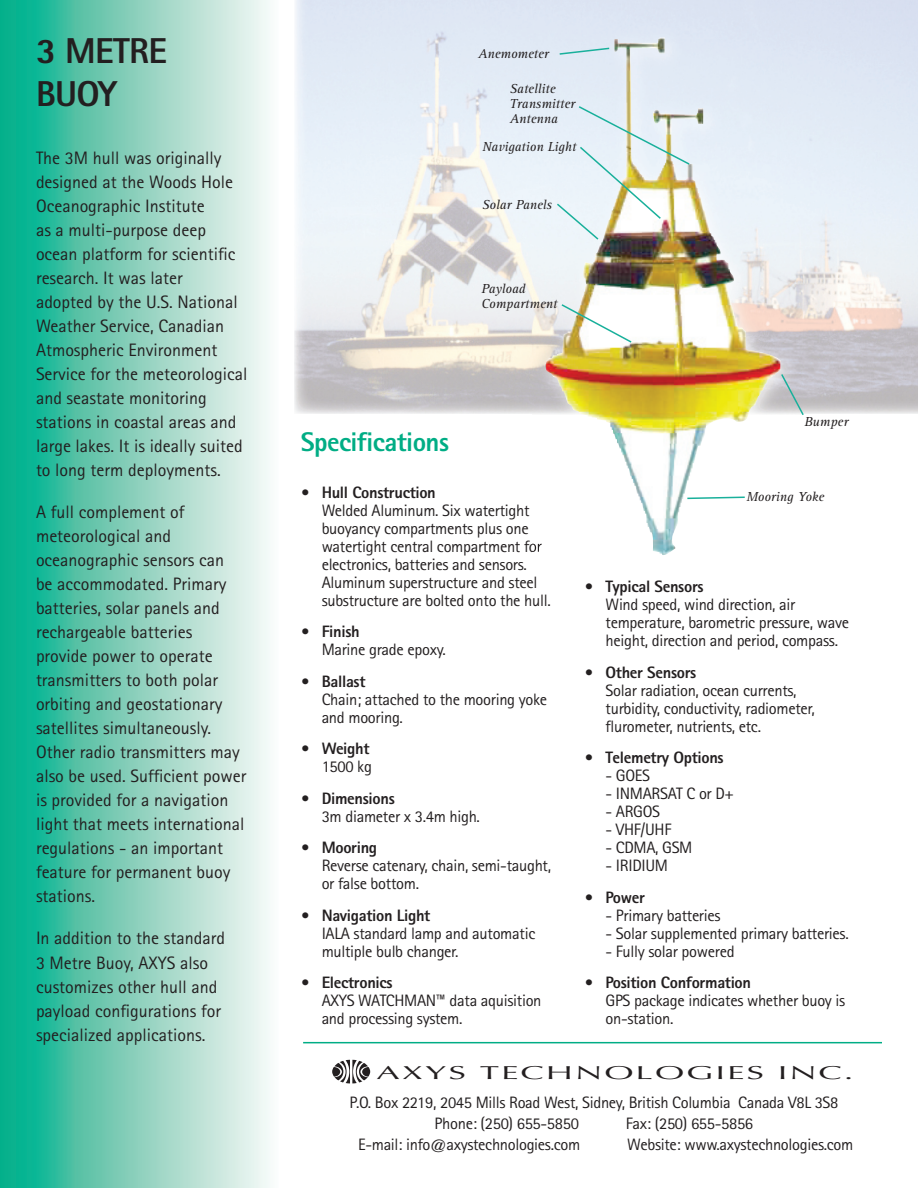
<style>
.page{position:relative;width:918px;height:1188px;background:#fff}
.page>*{position:absolute;margin:0;border:0;box-sizing:border-box;transform-origin:0 0}
.t1{font:800 36px/43.5px "AT Rotis Sans Serif";letter-spacing:-.02em;color:#231f20}
.t2{font:800 27px "AT Rotis Sans Serif";letter-spacing:-.02em;color:#00ad85}
.t3{font:18.75px "Optima";letter-spacing:.055em;color:#231f20;scale:1.87 1}
.t4{font:18px/24px "AT Rotis Sans Serif";color:#231f20}
.t5{font:16.5px/18px "AT Rotis Sans Serif";letter-spacing:-.02em;color:#231f20}
.t6{font:800 16.5px "AT Rotis Sans Serif";letter-spacing:-.02em;color:#231f20}
.t7{font:italic 13.5px/15px "Rotis Serif";color:#231f20}
</style>
<div class="page">
<svg style="left:0;top:0;width:270px;height:1188px"></svg>
<svg style="left:332px;top:1060px;width:38px;height:23px"></svg>
<hr style="left:303px;top:1042px;width:579px;height:1px;background:#00ad85">
<img style="left:294px;top:0;width:260px;height:414px">
<img style="left:803px;top:51px;width:115px;height:363px">
<img style="left:533px;top:26px;width:270px;height:447px">
<img style="left:533px;top:543px;width:9px;height:9px">
<img style="left:630px;top:38px;width:151px;height:517px">
<svg style="left:558px;top:47px;width:53px;height:9px"></svg>
<img style="left:555px;top:105px;width:136px;height:136px">
<svg style="left:560px;top:303px;width:73px;height:41px"></svg>
<svg style="left:780px;top:372px;width:25px;height:45px"></svg>
<svg style="left:686px;top:496px;width:60px;height:4px"></svg>
<h1 class="t1" style="left:36px;top:29px;width:133px">3 METRE<br>BUOY</h1>
<p class="t4" style="left:36px;top:145px;width:213px">The 3M hull was originally designed at the Woods Hole<br>Oceanographic Institute<br>as a multi-purpose deep ocean platform for scientific research. It was later<br>adopted by the U.S. National<br>Weather Service, Canadian<br>Atmospheric Environment<br>Service for the meteorological and seastate monitoring stations in coastal areas and large lakes. It is ideally suited to long term deployments.</p>
<p class="t4" style="left:36px;top:500px;width:212px">A full complement of meteorological and oceanographic sensors can<br>be accommodated. Primary batteries, solar panels and rechargeable batteries provide power to operate transmitters to both polar orbiting and geostationary satellites simultaneously.<br>Other radio transmitters may also be used. Sufficient power is provided for a navigation light that meets international regulations - an important feature for permanent buoy stations.</p>
<p class="t4" style="left:36px;top:926px;width:191px">In addition to the standard<br>3 Metre Buoy, AXYS also customizes other hull and payload configurations for specialized applications.</p>
<p class="t7" style="left:478px;top:46px;width:72px">Anemometer</p>
<p class="t7" style="left:510px;top:82px;width:67px">Satellite<br>Transmitter<br>Antenna</p>
<p class="t7" style="left:483px;top:139px;width:95px">Navigation Light</p>
<p class="t7" style="left:482px;top:197px;width:71px">Solar Panels</p>
<p class="t7" style="left:482px;top:282px;width:77px">Payload<br>Compartment</p>
<h2 class="t2" style="left:301px;top:425px;width:150px">Specifications</h2>
<p class="t6" style="left:301px;top:482px;width:137px">• Hull Construction</p>
<p class="t5" style="left:322px;top:501px;width:231px">Welded Aluminum. Six watertight buoyancy compartments plus one watertight central compartment for electronics, batteries and sensors.<br>Aluminum superstructure and steel substructure are bolted onto the hull.</p>
<p class="t6" style="left:301px;top:621px;width:61px">• Finish</p>
<p class="t5" style="left:322px;top:641px;width:126px">Marine grade epoxy.</p>
<p class="t6" style="left:301px;top:671px;width:66px">• Ballast</p>
<p class="t5" style="left:322px;top:690px;width:227px">Chain; attached to the mooring yoke and mooring.</p>
<p class="t6" style="left:301px;top:738px;width:70px">• Weight</p>
<p class="t5" style="left:322px;top:758px;width:52px">1500 kg</p>
<p class="t6" style="left:301px;top:788px;width:96px">• Dimensions</p>
<p class="t5" style="left:322px;top:807px;width:160px">3m diameter x 3.4m high.</p>
<p class="t6" style="left:301px;top:837px;width:78px">• Mooring</p>
<p class="t5" style="left:322px;top:857px;width:231px">Reverse catenary, chain, semi-taught, or false bottom.</p>
<p class="t6" style="left:301px;top:905px;width:131px">• Navigation Light</p>
<p class="t5" style="left:322px;top:924px;width:215px">IALA standard lamp and automatic multiple bulb changer.</p>
<p class="t6" style="left:301px;top:972px;width:93px">• Electronics</p>
<p class="t5" style="left:322px;top:992px;width:221px">AXYS WATCHMAN™ data aquisition and processing system.</p>
<p class="t7" style="left:804px;top:414px;width:45px">Bumper</p>
<p class="t7" style="left:746px;top:489px;width:79px">Mooring Yoke</p>
<p class="t6" style="left:585px;top:576px;width:121px">• Typical Sensors</p>
<p class="t5" style="left:606px;top:596px;width:245px">Wind speed, wind direction, air temperature, barometric pressure, wave height, direction and period, compass.</p>
<p class="t6" style="left:585px;top:662px;width:113px">• Other Sensors</p>
<p class="t5" style="left:606px;top:681px;width:211px">Solar radiation, ocean currents, turbidity, conductivity, radiometer, flurometer, nutrients, etc.</p>
<p class="t6" style="left:585px;top:747px;width:141px">• Telemetry Options</p>
<p class="t5" style="left:606px;top:767px;width:46px">- GOES</p>
<p class="t5" style="left:606px;top:785px;width:130px">- INMARSAT C or D+</p>
<p class="t5" style="left:606px;top:803px;width:56px">- ARGOS</p>
<p class="t5" style="left:606px;top:821px;width:67px">- VHF/UHF</p>
<p class="t5" style="left:606px;top:839px;width:88px">- CDMA, GSM</p>
<p class="t5" style="left:606px;top:857px;width:64px">- IRIDIUM</p>
<p class="t6" style="left:585px;top:887px;width:62px">• Power</p>
<p class="t5" style="left:606px;top:906px;width:117px">- Primary batteries</p>
<p class="t5" style="left:606px;top:924px;width:245px">- Solar supplemented primary batteries.</p>
<p class="t5" style="left:606px;top:942px;width:131px">- Fully solar powered</p>
<p class="t6" style="left:585px;top:972px;width:168px">• Position Conformation</p>
<p class="t5" style="left:606px;top:992px;width:241px">GPS package indicates whether buoy is on-station.</p>
<p class="t3" style="left:376px;top:1061px;width:257px">AXYS TECHNOLOGIES INC.</p>
<p class="t5" style="left:435px;top:1092px;width:405px;line-height:21px;text-indent:-85px">P.O. Box 2219, 2045 Mills Road West, Sidney, British Columbia Canada V8L 3S8<br>Phone: (250) 655-5850</p>
<p class="t5" style="left:626px;top:1114px;width:129px">Fax: (250) 655-5856</p>
<p class="t5" style="left:358px;top:1135px;width:224px">E-mail: info@axystechnologies.com</p>
<p class="t5" style="left:627px;top:1135px;width:228px">Website: www.axystechnologies.com</p>
</div>
